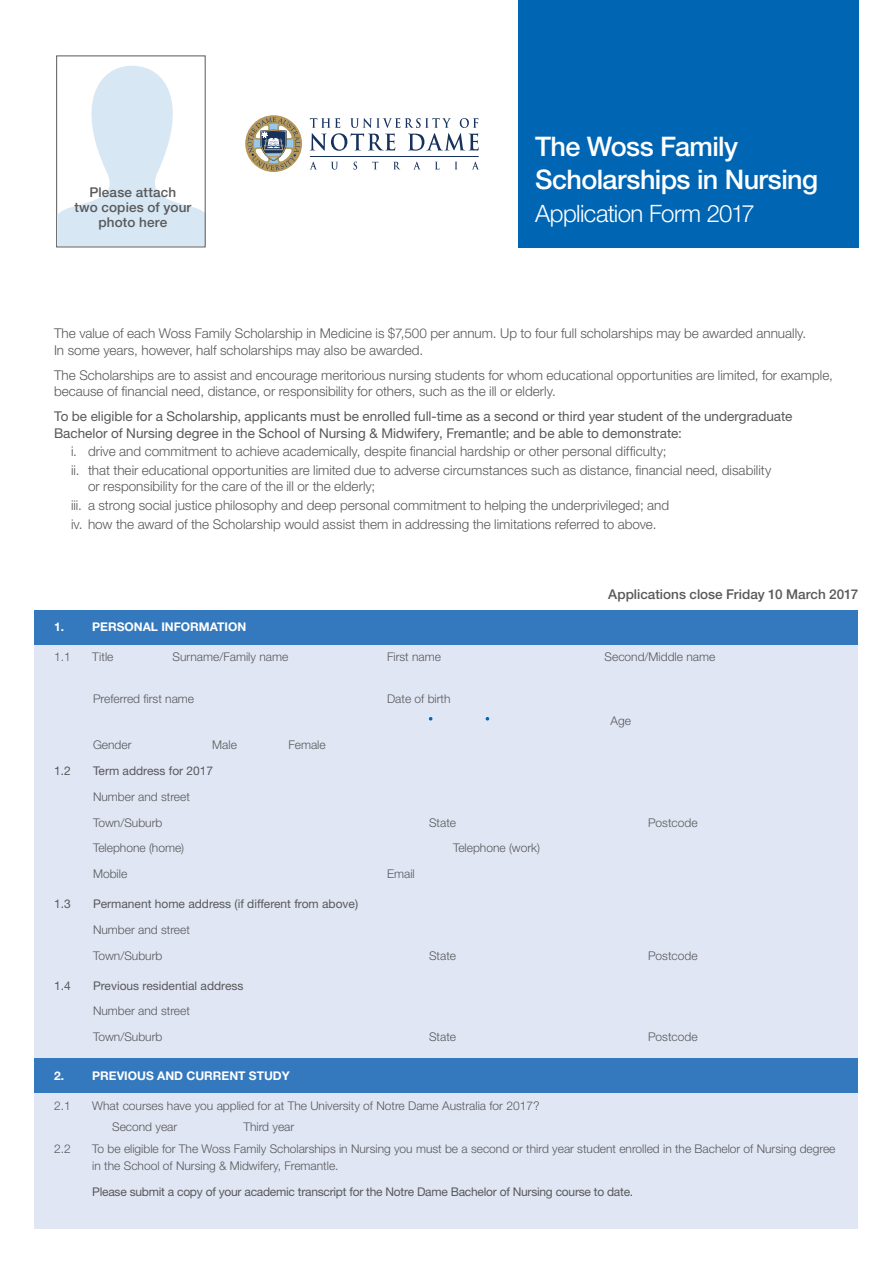
<style>
.page{position:relative;width:893px;height:1263px;background:#fff}
.page>*{position:absolute;margin:0;border:0;box-sizing:border-box;transform-origin:0 0}
.t1{font:500 27px/32.4px "Helvetica Neue LT Std";letter-spacing:-.025em;color:#fff}
.t2{font:300 24px "Helvetica Neue LT Std";letter-spacing:-.025em;color:#fff}
.t3{font:300 13.5px/18.6px "Helvetica Neue LT Std";color:#58595b}
.t4{font:13.5px/16.5px "Helvetica Neue LT Std";color:#58595b}
.t5{font:500 13.5px/15px "Helvetica Neue LT Std";letter-spacing:.005em;color:#58595b;text-align:center}
.t6{font:300 12px/25.8px "Helvetica Neue LT Std";color:#58595b}
.t7{font:12px "Helvetica Neue LT Std";letter-spacing:-.02em;color:#58595b}
.t8{font:12px "Helvetica Neue LT Std";color:#58595b}
.t9{font:700 12px "Helvetica Neue LT Std";color:#fff}
</style>
<div class="page">
<div style="left:35px;top:610px;width:823px;height:619px;background:#e1e6f4"></div>
<div style="left:35px;top:610px;width:823px;height:34px;background:#3479be"></div>
<div style="left:35px;top:1058px;width:823px;height:34px;background:#3479be"></div>
<div style="left:518px;top:0;width:340px;height:247px;background:#0066b3"></div>
<svg style="left:310px;top:118px;width:169px;height:33px"></svg>
<svg style="left:310px;top:162px;width:6px;height:7px"></svg>
<svg style="left:331px;top:162px;width:7px;height:8px"></svg>
<svg style="left:353px;top:162px;width:4px;height:8px"></svg>
<svg style="left:372px;top:162px;width:6px;height:7px"></svg>
<svg style="left:394px;top:162px;width:6px;height:7px"></svg>
<svg style="left:414px;top:162px;width:6px;height:7px"></svg>
<svg style="left:435px;top:162px;width:5px;height:7px"></svg>
<svg style="left:455px;top:162px;width:2px;height:7px"></svg>
<svg style="left:472px;top:162px;width:7px;height:7px"></svg>
<svg style="left:245px;top:115px;width:57px;height:57px"></svg>
<hr style="left:310px;top:156px;width:169px;height:1px;background:#16325c">
<svg style="left:58px;top:66px;width:145px;height:179px"></svg>
<p class="t5" style="left:74px;top:184px;width:118px">Please attach<br>two copies of your photo here</p>
<h1 class="t1" style="left:535px;top:130px;width:285px">The Woss Family<br>Scholarships in Nursing</h1>
<h2 class="t2" style="left:535px;top:198px;width:221px">Application Form 2017</h2>
<p class="t3" style="left:54px;top:325px;width:754px;line-height:16.5px">The value of each Woss Family Scholarship in Medicine is $7,500 per annum. Up to four full scholarships may be awarded annually.<br>In some years, however, half scholarships may also be awarded.</p>
<p class="t3" style="left:54px;top:366px;width:780px;line-height:16.5px">The Scholarships are to assist and encourage meritorious nursing students for whom educational opportunities are limited, for example, because of financial need, distance, or responsibility for others, such as the ill or elderly.</p>
<p class="t4" style="left:54px;top:408px;width:740px">To be eligible for a Scholarship, applicants must be enrolled full-time as a second or third year student of the undergraduate<br>Bachelor of Nursing degree in the School of Nursing &amp; Midwifery, Fremantle; and be able to demonstrate:</p>
<p class="t3" style="left:71px;top:442px;width:702px">i. drive and commitment to achieve academically, despite financial hardship or other personal difficulty;<br>ii. that their educational opportunities are limited due to adverse circumstances such as distance, financial need, disability</p>
<p class="t3" style="left:71px;top:477px;width:600px;text-indent:17px">or responsibility for the care of the ill or the elderly;<br>iii. a strong social justice philosophy and deep personal commitment to helping the underprivileged; and iv. how the award of the Scholarship would assist them in addressing the limitations referred to above.</p>
<p class="t5" style="left:608px;top:586px;width:251px">Applications close Friday 10 March 2017</p>
<p class="t9" style="left:54px;top:619px;width:194px">1. PERSONAL INFORMATION</p>
<p class="t6" style="left:54px;top:643px;width:18px">1.1</p>
<p class="t6" style="left:92px;top:643px;width:23px">Title</p>
<p class="t6" style="left:172px;top:643px;width:117px">Surname/Family name</p>
<p class="t6" style="left:387px;top:643px;width:55px">First name</p>
<p class="t6" style="left:604px;top:643px;width:112px">Second/Middle name</p>
<p class="t6" style="left:93px;top:686px;width:103px">Preferred first name</p>
<p class="t6" style="left:387px;top:686px;width:65px">Date of birth</p>
<p class="t6" style="left:611px;top:707px;width:22px">Age</p>
<p class="t6" style="left:93px;top:732px;width:40px">Gender</p>
<p class="t6" style="left:212px;top:732px;width:26px">Male</p>
<p class="t6" style="left:288px;top:732px;width:39px">Female</p>
<p class="t7" style="left:54px;top:764px;width:18px">1.2</p>
<p class="t8" style="left:93px;top:764px;width:122px">Term address for 2017</p>
<p class="t6" style="left:93px;top:783px;width:98px">Number and street<br>Town/Suburb</p>
<p class="t6" style="left:429px;top:809px;width:29px">State</p>
<p class="t6" style="left:648px;top:809px;width:51px">Postcode</p>
<p class="t6" style="left:93px;top:835px;width:93px">Telephone (home)</p>
<p class="t6" style="left:453px;top:835px;width:89px">Telephone (work)</p>
<p class="t6" style="left:93px;top:861px;width:36px">Mobile</p>
<p class="t6" style="left:387px;top:861px;width:29px">Email</p>
<p class="t7" style="left:54px;top:897px;width:18px">1.3</p>
<p class="t8" style="left:93px;top:897px;width:267px">Permanent home address (if different from above)</p>
<p class="t6" style="left:93px;top:916px;width:98px">Number and street<br>Town/Suburb</p>
<p class="t7" style="left:54px;top:978px;width:18px">1.4</p>
<p class="t8" style="left:93px;top:978px;width:152px">Previous residential address</p>
<p class="t6" style="left:93px;top:998px;width:98px">Number and street<br>Town/Suburb</p>
<p class="t6" style="left:429px;top:942px;width:29px">State</p>
<p class="t6" style="left:648px;top:942px;width:51px">Postcode</p>
<p class="t6" style="left:429px;top:1024px;width:29px">State</p>
<p class="t6" style="left:648px;top:1024px;width:51px">Postcode</p>
<p class="t9" style="left:54px;top:1068px;width:237px">2. PREVIOUS AND CURRENT STUDY</p>
<p class="t6" style="left:54px;top:1092px;width:18px">2.1</p>
<p class="t6" style="left:112px;top:1094px;width:429px;line-height:21.5px;text-indent:-20px">What courses have you applied for at The University of Notre Dame Australia for 2017?<br>Second year</p>
<p class="t6" style="left:243px;top:1114px;width:52px">Third year</p>
<p class="t6" style="left:54px;top:1135px;width:18px">2.2</p>
<p class="t6" style="left:92px;top:1139px;width:745px;line-height:17.2px">To be eligible for The Woss Family Scholarships in Nursing you must be a second or third year student enrolled in the Bachelor of Nursing degree in the School of Nursing &amp; Midwifery, Fremantle.</p>
<p class="t7" style="left:92px;top:1184px;width:542px">Please submit a copy of your academic transcript for the Notre Dame Bachelor of Nursing course to date.</p>
</div>
